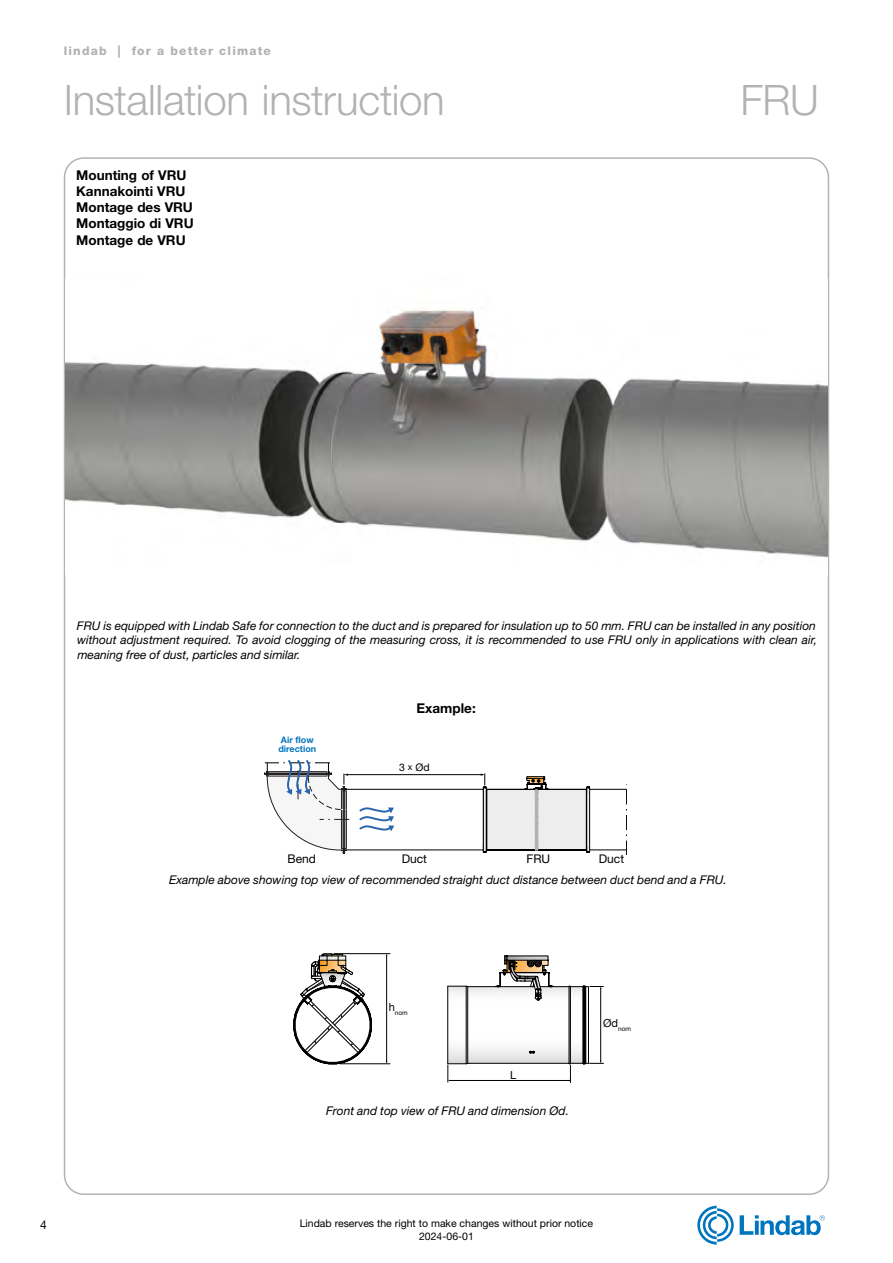
<style>
.page{position:relative;width:893px;height:1263px;background:#fff}
.page>*{position:absolute;margin:0;border:0;box-sizing:border-box;transform-origin:0 0}
.t1{font:300 42px "Helvetica Neue LT Pro";letter-spacing:-.01em;color:#b3b2b2}
.t2{font:700 13.5px/16.2px "Helvetica Neue LT Pro";color:#000}
.t3{font:italic 12px/14.4px "Helvetica Neue LT Pro";color:#000;text-align:justify}
.t4{font:800 12px "Helvetica Neue LT Pro";letter-spacing:.1em;color:#b3b2b2}
.t5{font:12px "Helvetica Neue LT Pro";color:#000}
.t6{font:11.1px "Helvetica Neue LT Pro";color:#000}
.t7{font:10.5px/12.6px "Helvetica Neue LT Pro";color:#000;text-align:center}
.t8{font:700 9px/9px "Helvetica Neue LT Pro";color:#0075bf}
.t9{font:6.45px "Helvetica Neue LT Pro";color:#000}
.s1{font-size:9px}
</style>
<div class="page">
<svg style="left:740px;top:1215px;width:85px;height:20px"></svg>
<svg style="left:697px;top:1206px;width:37px;height:38px"></svg>
<svg style="left:293px;top:953px;width:311px;height:130px"></svg>
<svg style="left:264px;top:760px;width:363px;height:95px"></svg>
<img style="left:65px;top:309px;width:763px;height:249px">
<p class="t4" style="left:64px;top:44px;width:209px">lindab | for a better climate</p>
<h1 class="t1" style="left:64px;top:74px;width:383px">Installation instruction</h1>
<h1 class="t1" style="left:740px;top:74px;width:80px">FRU</h1>
<p class="t2" style="left:76px;top:166px;width:119px">Mounting of VRU<br>Kannakointi VRU<br>Montage des VRU<br>Montaggio di VRU<br>Montage de VRU</p>
<p class="t3" style="left:77px;top:618px;width:742px">FRU is equipped with Lindab Safe for connection to the duct and is prepared for insulation up to 50 mm. FRU can be installed in any position without adjustment required. To avoid clogging of the measuring cross, it is recommended to use FRU only in applications with clean air, meaning free of dust, particles and similar.</p>
<p class="t8" style="left:278px;top:735px;width:39px">Air flow direction</p>
<p class="t2" style="left:417px;top:699px;width:61px">Example:</p>
<p class="t7" style="left:399px;top:761px;width:32px">3 <span class="s1">x</span> Ød</p>
<p class="t5" style="left:287px;top:852px;width:30px">Bend</p>
<p class="t5" style="left:402px;top:852px;width:27px">Duct</p>
<p class="t5" style="left:526px;top:852px;width:25px">FRU</p>
<p class="t5" style="left:599px;top:852px;width:27px">Duct</p>
<p class="t3" style="left:169px;top:872px;width:559px">Example above showing top view of recommended straight duct distance between duct bend and a FRU.</p>
<p class="t5" style="left:40px;top:1217px;width:8px">4</p>
<p class="t9" style="left:389px;top:1008px;width:21px"><sup>h</sup>nom</p>
<p class="t6" style="left:510px;top:1068px;width:8px">L</p>
<p class="t3" style="left:326px;top:1103px;width:244px">Front and top view of FRU and dimension Ød.</p>
<p class="t9" style="left:603px;top:1025px;width:29px"><sup>Ød</sup>nom</p>
<p class="t7" style="left:300px;top:1217px;width:295px">Lindab reserves the right to make changes without prior notice<br>2024-06-01</p>
</div>
